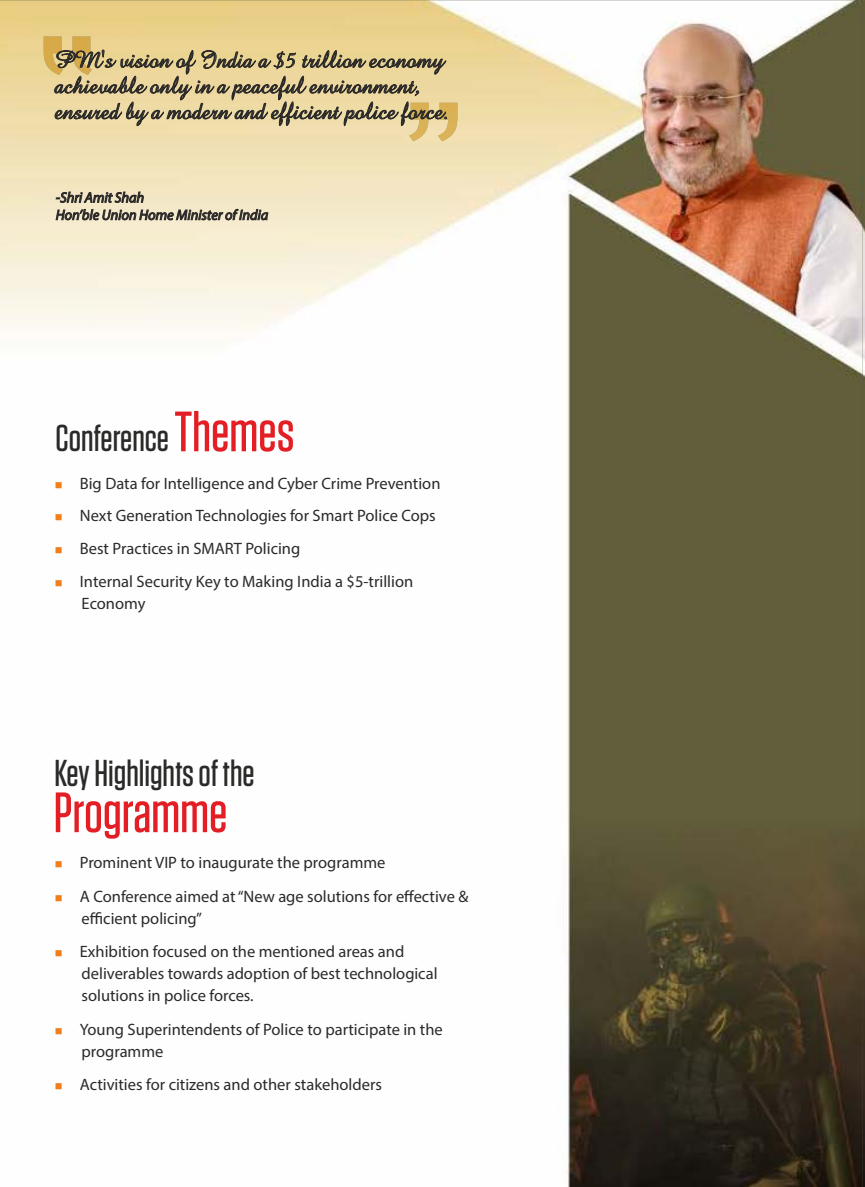
<style>
.page{position:relative;width:865px;height:1187px;background:#fff}
.page>*{position:absolute;margin:0;border:0;box-sizing:border-box;transform-origin:0 0}
.t1{font:500 56.7px "Tungsten";color:#e31e24}
.t2{font:500 37.35px "Tungsten";color:#2b2a29}
.t3{font:24px/25.7px "Amazone BT";color:#2b2a29}
.t4{font:16.5px/21.8px "Myriad Pro";color:#2b2a29}
.t5{font:italic 14.4px/17.4px "Myriad Pro";color:#2b2a29}
.s1{color:#ef7f1a}
</style>
<div class="page">
<svg style="left:863px;top:0;width:2px;height:13px"></svg>
<img style="left:0;top:0;width:863px;height:1187px">
<img style="left:44px;top:36px;width:48px;height:39px">
<img style="left:409px;top:103px;width:48px;height:38px">
<svg style="left:54px;top:50px;width:393px;height:78px;background:#c3b284"></svg>
<svg style="left:56px;top:192px;width:212px;height:28px;background:#bfb69e"></svg>
<h3 class="t3" style="left:55px;top:48px;width:396px">PM's vision of India a $5 trillion economy achievable only in a peaceful environment, ensured by a modern and efficient police force.</h3>
<p class="t5" style="left:56px;top:190px;width:214px">-Shri Amit Shah<br>Hon’ble Union Home Minister of India</p>
<h1 class="t1" style="left:175px;top:406px;width:122px">Themes</h1>
<h2 class="t2" style="left:56px;top:421px;width:115px">Conference</h2>
<p class="t4" style="left:55px;top:474px;width:387px"><span class="s1">■</span> Big Data for Intelligence and Cyber Crime Prevention</p>
<p class="t4" style="left:55px;top:506px;width:382px"><span class="s1">■</span> Next Generation Technologies for Smart Police Cops</p>
<p class="t4" style="left:55px;top:539px;width:247px"><span class="s1">■</span> Best Practices in SMART Policing</p>
<p class="t4" style="left:82px;top:572px;width:333px;text-indent:-27px"><span class="s1">■</span> Internal Security Key to Making India a $5-trillion<br>Economy</p>
<h2 class="t2" style="left:54px;top:756px;width:202px">Key Highlights of the</h2>
<h1 class="t1" style="left:54px;top:787px;width:175px">Programme</h1>
<p class="t4" style="left:55px;top:853px;width:332px"><span class="s1">■</span> Prominent VIP to inaugurate the programme</p>
<p class="t4" style="left:82px;top:887px;width:388px;text-indent:-27px"><span class="s1">■</span> A Conference aimed at “New age solutions for effective &amp; efficient policing”</p>
<p class="t4" style="left:82px;top:942px;width:357px;text-indent:-27px"><span class="s1">■</span> Exhibition focused on the mentioned areas and deliverables towards adoption of best technological solutions in police forces.</p>
<p class="t4" style="left:82px;top:1020px;width:363px;text-indent:-27px"><span class="s1">■</span> Young Superintendents of Police to participate in the programme</p>
<p class="t4" style="left:55px;top:1075px;width:329px"><span class="s1">■</span> Activities for citizens and other stakeholders</p>
</div>
